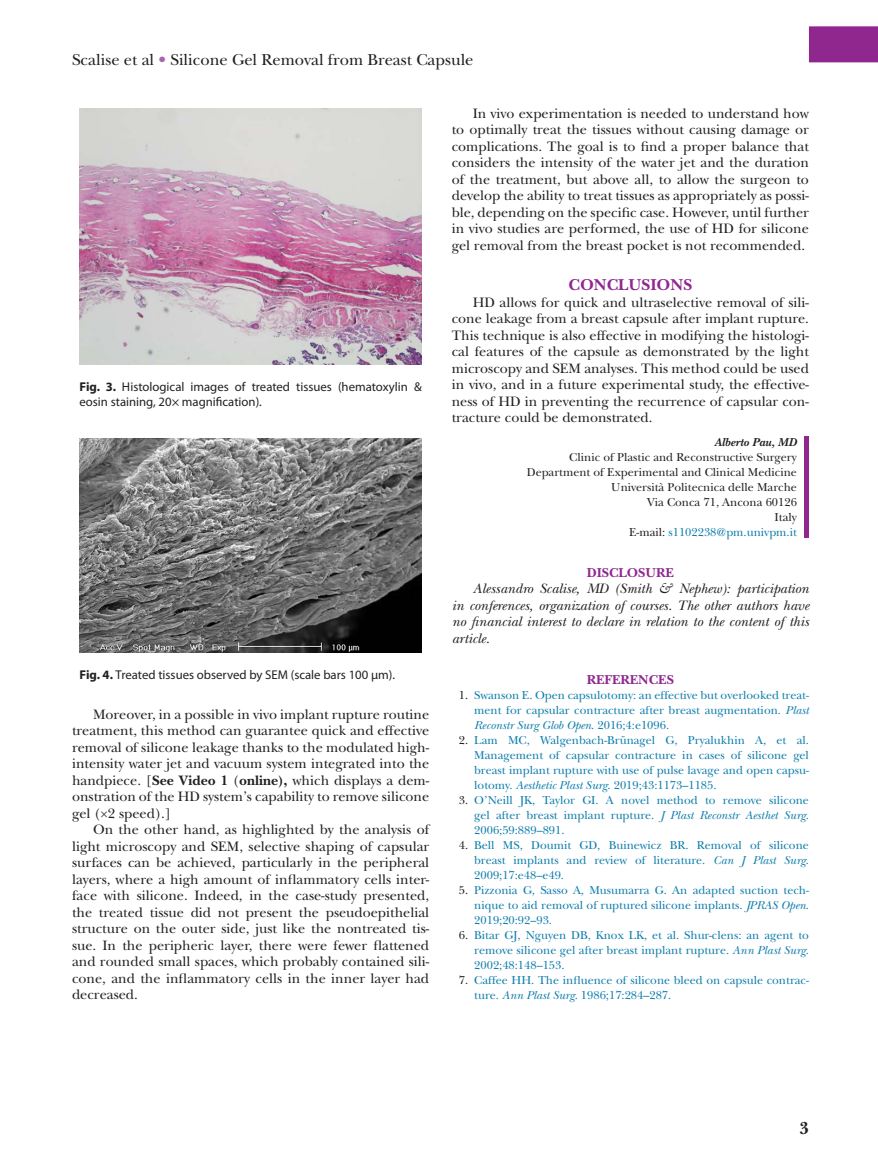
<style>
.page{position:relative;width:878px;height:1175px;background:#fff}
.page>*{position:absolute;margin:0;border:0;box-sizing:border-box;transform-origin:0 0}
.t1{font:700 18px "New Baskerville Std";color:#231f20}
.t2{font:16.5px "New Baskerville Std";color:#231f20}
.t3{font:700 16.5px "New Baskerville Std";color:#8f278f}
.t4{font:14.25px/16.5px "New Baskerville Std";color:#231f20;text-align:justify}
.t5{font:italic 14.25px/16.5px "New Baskerville Std";color:#231f20;text-align:justify}
.t6{font:700 13.5px "New Baskerville Std";color:#8f278f}
.t7{font:12.75px/15px "Myriad Pro";color:#231f20}
.t8{font:12px/15px "New Baskerville Std";color:#0f7eac;text-align:justify}
.t9{font:12px/15px "New Baskerville Std";color:#231f20;text-align:right}
.t10{font:italic 700 12px "New Baskerville Std";color:#231f20}
.s1{color:#a866aa}
.s2{font-weight:700}
.s3{color:#0f7eac}
.s4{color:#231f20}
.s5{font-style:italic}
</style>
<div class="page">
<div style="left:808px;top:26px;width:70px;height:36px;background:#8f278f"></div>
<hr style="left:804px;top:437px;width:4px;height:15px;background:#8f278f">
<hr style="left:804px;top:452px;width:4px;height:15px;background:#8f278f">
<hr style="left:804px;top:467px;width:4px;height:15px;background:#8f278f">
<hr style="left:804px;top:482px;width:4px;height:15px;background:#8f278f">
<hr style="left:804px;top:497px;width:4px;height:15px;background:#8f278f">
<hr style="left:804px;top:512px;width:4px;height:15px;background:#8f278f">
<hr style="left:804px;top:521px;width:4px;height:16px;background:#8f278f">
<img style="left:80px;top:108px;width:342px;height:256px">
<img style="left:80px;top:439px;width:342px;height:214px">
<p class="t2" style="left:72px;top:50px;width:403px">Scalise et al <span class="s1">•</span> Silicone Gel Removal from Breast Capsule</p>
<p class="t7" style="left:80px;top:379px;width:343px"><span class="s2">Fig. 3.</span> Histological images of treated tissues (hematoxylin &amp; eosin staining, 20× magnification).</p>
<p class="t7" style="left:80px;top:667px;width:317px"><span class="s2">Fig. 4.</span> Treated tissues observed by SEM (scale bars 100 µm).</p>
<p class="t4" style="left:72px;top:706px;width:359px;text-indent:21px">Moreover, in a possible in vivo implant rupture routine treatment, this method can guarantee quick and effective removal of silicone leakage thanks to the modulated high&shy;intensity water jet and vacuum system integrated into the handpiece. [<span class="s2">See Video 1</span> (<span class="s2">online),</span> which displays a dem&shy;onstration of the HD system’s capability to remove silicone gel (×2 speed).]</p>
<p class="t4" style="left:72px;top:821px;width:359px;text-indent:21px">On the other hand, as highlighted by the analysis of light microscopy and SEM, selective shaping of capsular surfaces can be achieved, particularly in the peripheral layers, where a high amount of inflammatory cells inter&shy;face with silicone. Indeed, in the case-study presented, the treated tissue did not present the pseudoepithelial structure on the outer side, just like the nontreated tis&shy;sue. In the peripheric layer, there were fewer flattened and rounded small spaces, which probably contained sili&shy;cone, and the inflammatory cells in the inner layer had decreased.</p>
<p class="t4" style="left:451px;top:105px;width:359px;text-indent:21px">In vivo experimentation is needed to understand how to optimally treat the tissues without causing damage or complications. The goal is to find a proper balance that considers the intensity of the water jet and the duration of the treatment, but above all, to allow the surgeon to develop the ability to treat tissues as appropriately as possi&shy;ble, depending on the specific case. However, until further in vivo studies are performed, the use of HD for silicone gel removal from the breast pocket is not recommended.</p>
<p class="t3" style="left:568px;top:275px;width:125px">CONCLUSIONS</p>
<p class="t4" style="left:451px;top:294px;width:359px;text-indent:21px">HD allows for quick and ultraselective removal of sili&shy;cone leakage from a breast capsule after implant rupture.<br>This technique is also effective in modifying the histologi&shy;cal features of the capsule as demonstrated by the light microscopy and SEM analyses. This method could be used in vivo, and in a future experimental study, the effective&shy;ness of HD in preventing the recurrence of capsular con&shy;tracture could be demonstrated.</p>
<p class="t10" style="left:714px;top:435px;width:84px">Alberto Pau, MD</p>
<p class="t9" style="left:527px;top:450px;width:272px">Clinic of Plastic and Reconstructive Surgery Department of Experimental and Clinical Medicine Università Politecnica delle Marche<br>Via Conca 71, Ancona 60126<br>Italy<br>E-mail: <span class="s3">s1102238@pm.univpm.it</span></p>
<p class="t6" style="left:586px;top:564px;width:89px">DISCLOSURE</p>
<p class="t5" style="left:451px;top:580px;width:359px;text-indent:21px">Alessandro Scalise, MD (Smith &amp; Nephew): participation in conferences, organization of courses. The other authors have no financial interest to declare in relation to the content of this article.</p>
<p class="t6" style="left:586px;top:671px;width:89px">REFERENCES</p>
<p class="t8" style="left:474px;top:687px;width:336px;text-indent:-15px"><span class="s4">1.</span> Swanson E. Open capsulotomy: an effective but overlooked treat&shy;ment for capsular contracture after breast augmentation. <span class="s5">Plast Reconstr Surg Glob Open</span>. 2016;4:e1096.</p>
<p class="t8" style="left:474px;top:732px;width:336px;text-indent:-15px"><span class="s4">2.</span> Lam MC, Walgenbach-Brünagel G, Pryalukhin A, et al.<br>Management of capsular contracture in cases of silicone gel breast implant rupture with use of pulse lavage and open capsu&shy;lotomy. <span class="s5">Aesthetic Plast Surg</span>. 2019;43:1173–1185.</p>
<p class="t8" style="left:474px;top:792px;width:336px;text-indent:-15px"><span class="s4">3.</span> O’Neill JK, Taylor GI. A novel method to remove silicone gel after breast implant rupture. <span class="s5">J Plast Reconstr Aesthet Surg</span>.<br>2006;59:889–891.</p>
<p class="t8" style="left:474px;top:837px;width:336px;text-indent:-15px"><span class="s4">4.</span> Bell MS, Doumit GD, Buinewicz BR. Removal of silicone breast implants and review of literature. <span class="s5">Can J Plast Surg</span>.<br>2009;17:e48–e49.</p>
<p class="t8" style="left:474px;top:882px;width:336px;text-indent:-15px"><span class="s4">5.</span> Pizzonia G, Sasso A, Musumarra G. An adapted suction tech&shy;nique to aid removal of ruptured silicone implants. <span class="s5">JPRAS Open</span>.<br>2019;20:92–93.</p>
<p class="t8" style="left:474px;top:927px;width:336px;text-indent:-15px"><span class="s4">6.</span> Bitar GJ, Nguyen DB, Knox LK, et al. Shur-clens: an agent to remove silicone gel after breast implant rupture. <span class="s5">Ann Plast Surg</span>.<br>2002;48:148–153.</p>
<p class="t8" style="left:474px;top:972px;width:336px;text-indent:-15px"><span class="s4">7.</span> Caffee HH. The influence of silicone bleed on capsule contrac&shy;ture. <span class="s5">Ann Plast Surg</span>. 1986;17:284–287.</p>
<p class="t1" style="left:799px;top:1118px;width:11px">3</p>
</div>
